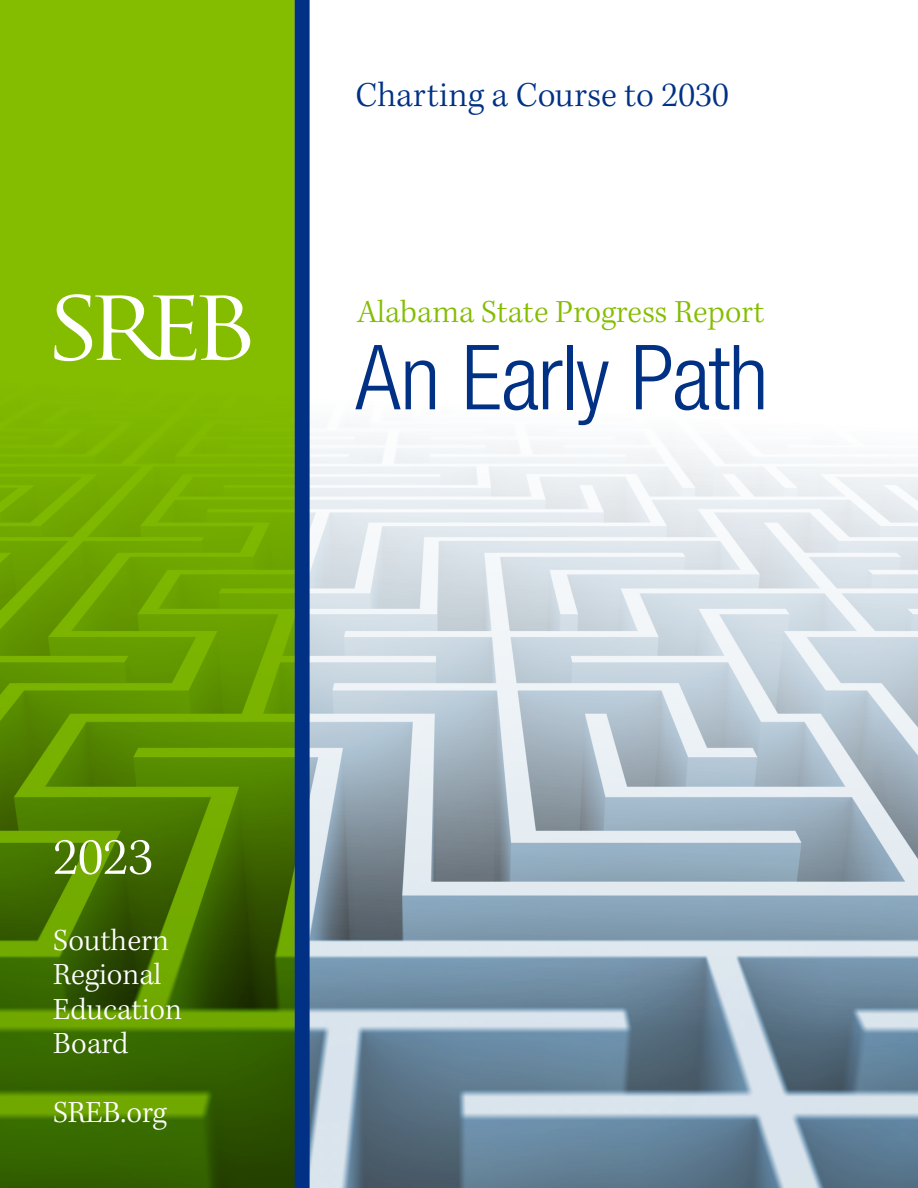
<style>
.page{position:relative;width:918px;height:1188px;background:#fff}
.page>*{position:absolute;margin:0;border:0;box-sizing:border-box;transform-origin:0 0}
.t1{font:300 condensed 90px "Helvetica Neue LT Pro";letter-spacing:-.02em;color:#003185}
.t2{font:300 54px "Kepler Std";color:#fff}
.t3{font:300 36px "Kepler Std";letter-spacing:.005em;color:#003185}
.endnotes{font:300 33px "Kepler Std";color:#84bd00}
.t4{font:300 31.5px "Kepler Std";color:#fff}
</style>
<div class="page">
<img style="left:310px;top:434px;width:608px;height:754px">
<div style="left:295px;top:0;width:15px;height:1188px;background:#003185"></div>
<svg style="left:0;top:0;width:295px;height:1188px;background:#659900"></svg>
<svg style="left:54px;top:294px;width:196px;height:67px"></svg>
<p class="t2" style="left:53px;top:827px;width:101px">2023</p>
<p class="t4" style="left:53px;top:922px;width:117px">Southern</p>
<p class="t4" style="left:53px;top:957px;width:110px">Regional</p>
<p class="t4" style="left:53px;top:991px;width:130px">Education</p>
<p class="t4" style="left:53px;top:1026px;width:77px">Board</p>
<p class="t4" style="left:53px;top:1095px;width:115px">SREB.org</p>
<p class="t3" style="left:356px;top:75px;width:375px">Charting a Course to 2030</p>
<p class="endnotes" style="left:357px;top:293px;width:409px">Alabama State Progress Report</p>
<p class="t1" style="left:356px;top:325px;width:415px">An Early Path</p>
</div>
